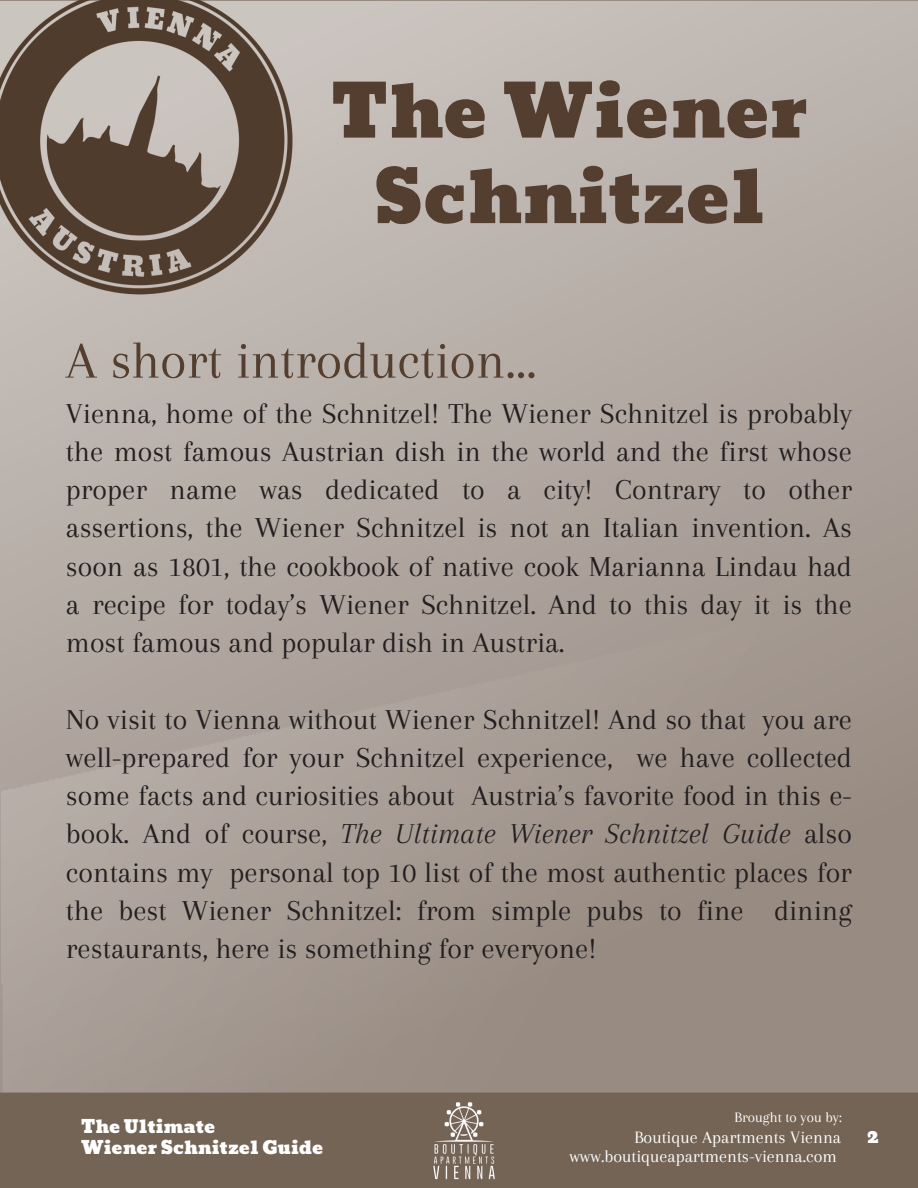
<style>
.page{position:relative;width:918px;height:1188px;background:#fff}
.page>*{position:absolute;margin:0;border:0;box-sizing:border-box;transform-origin:0 0}
.t1{font:72px/85.5px "Bevan";color:#533e2f;text-align:center}
.t2{font:54px "Arapey";color:#533e2f}
.t3{font:30px/38.2px "Arapey";color:#231f20;text-align:justify}
.t4{font:18px "Arapey";color:#fff}
.t5{font:18px/21.3px "Bevan";color:#fff}
.t6{font:15px "Arapey";color:#fff}
.s1{font-style:italic}
</style>
<div class="page">
<img style="left:0;top:0;width:300px;height:301px">
<img style="left:0;top:1086px;width:918px;height:102px">
<p class="t1" style="left:331px;top:70px;width:478px">The Wiener<br>Schnitzel</p>
<p class="t2" style="left:66px;top:331px;width:472px">A short introduction...</p>
<p class="t3" style="left:66px;top:394px;width:788px">Vienna, home of the Schnitzel! The Wiener Schnitzel is probably the most famous Austrian dish in the world and the first whose proper name was dedicated to a city! Contrary to other assertions, the Wiener Schnitzel is not an Italian invention. As soon as 1801, the cookbook of native cook Marianna Lindau had a recipe for today’s Wiener Schnitzel. And to this day it is the most famous and popular dish in Austria.</p>
<p class="t3" style="left:66px;top:700px;width:788px">No visit to Vienna without Wiener Schnitzel! And so that you are well-prepared for your Schnitzel experience, we have collected some facts and curiosities about Austria’s favorite food in this e&shy;book. And of course, <span class="s1">The Ultimate Wiener Schnitzel Guide</span> also contains my personal top 10 list of the most authentic places for the best Wiener Schnitzel: from simple pubs to fine dining restaurants, here is something for everyone!</p>
<h2 class="t5" style="left:81px;top:1116px;width:244px">The Ultimate<br>Wiener Schnitzel Guide</h2>
<p class="t6" style="left:734px;top:1109px;width:109px">Brought to you by:</p>
<p class="t4" style="left:634px;top:1127px;width:208px">Boutique Apartments Vienna</p>
<p class="t4" style="left:569px;top:1146px;width:269px">www.boutiqueapartments-vienna.com</p>
<p class="t5" style="left:867px;top:1126px;width:13px">2</p>
</div>
